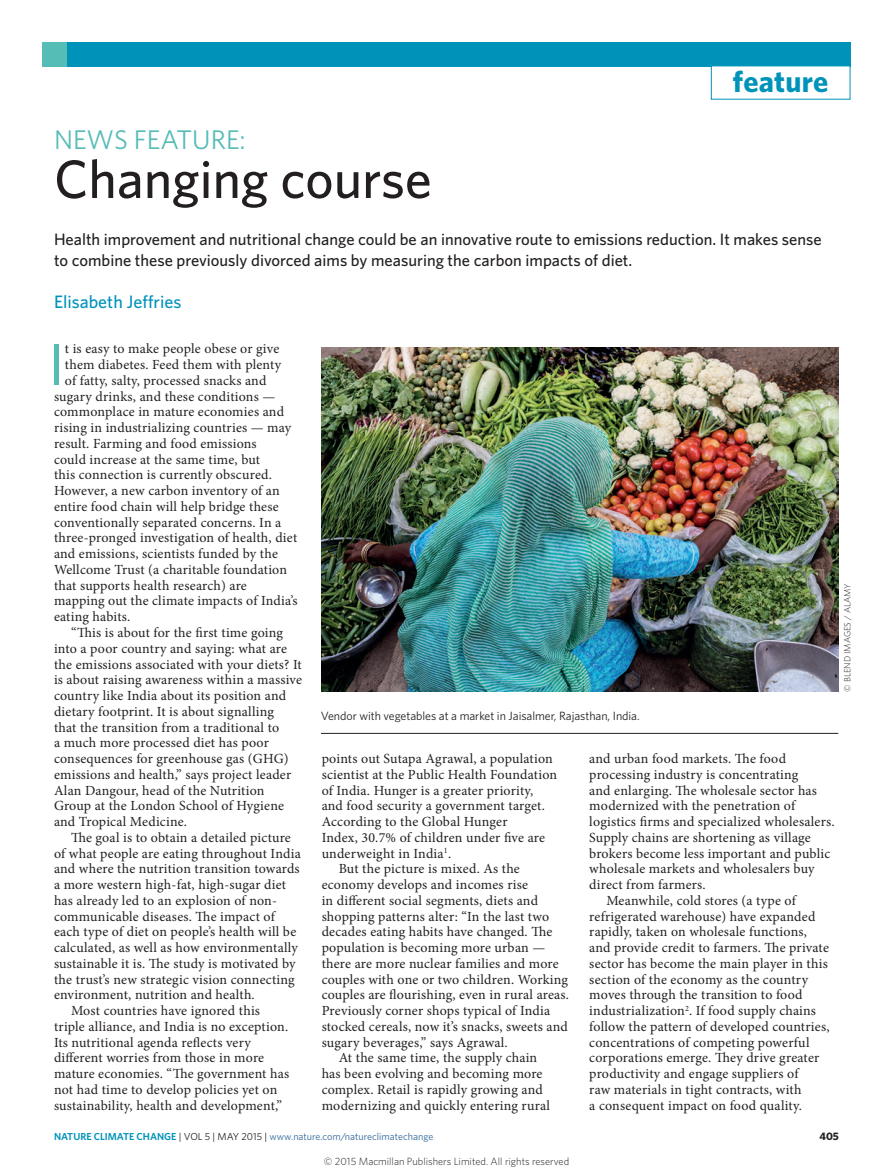
<style>
.page{position:relative;width:893px;height:1174px;background:#fff}
.page>*{position:absolute;margin:0;border:0;box-sizing:border-box;transform-origin:0 0}
.Body_first_w_drop_c{font:59.25px "Whitney";color:#56bcb6}
.Title{font:500 54px "Whitney";color:#231f20}
.t1{font:700 30px "Whitney";letter-spacing:.01em;color:#0093ba}
.Subsection{font:27px "Whitney";color:#56bcb6}
.Author{font:500 18px "Whitney";color:#0093ba}
.Standfirst{font:500 16.5px/21px "Whitney";color:#231f20}
.Body_text{font:13.95px/15.8px "Minion Pro";letter-spacing:.015em;color:#231f20}
.Body_first_w_drop_c-2{font:13.95px "Minion Pro";letter-spacing:.015em;color:#231f20}
.Figure_caption{font:12px "Whitney";letter-spacing:-.005em;color:#231f20}
.t2{font:700 10.8px "Whitney";color:#231f20}
.t3{font:300 10.5px "Whitney";color:#231f20}
.t4{font:10.2px "Whitney";color:#30679b}
.Picture_credit{font:300 9px "Whitney";color:#231f20}
.s1{font-weight:600;color:#0093ba}
.s2{color:#231f20}
</style>
<div class="page">
<div style="left:43px;top:43px;width:807px;height:24px;background:#0093ba"></div>
<div style="left:43px;top:43px;width:24px;height:24px;background:#56bcb6"></div>
<img style="left:322px;top:347px;width:516px;height:345px">
<hr style="left:321px;top:733px;width:517px;height:1px;background:#231f20">
<h3 class="t1" style="left:733px;top:62px;width:97px">feature</h3>
<p class="Subsection" style="left:54px;top:122px;width:193px">NEWS FEATURE:</p>
<p class="Title" style="left:54px;top:143px;width:379px">Changing course</p>
<p class="Standfirst" style="left:54px;top:228px;width:769px">Health improvement and nutritional change could be an innovative route to emissions reduction. It makes sense to combine these previously divorced aims by measuring the carbon impacts of diet.</p>
<p class="Author" style="left:54px;top:290px;width:129px">Elisabeth Jeffries</p>
<p class="Body_first_w_drop_c" style="left:48px;top:325px;width:17px">I</p>
<p class="Body_first_w_drop_c-2" style="left:65px;top:339px;width:216px">t is easy to make people obese or give</p>
<p class="Body_first_w_drop_c-2" style="left:65px;top:355px;width:218px">them diabetes. Feed them with plenty</p>
<p class="Body_first_w_drop_c-2" style="left:65px;top:371px;width:203px">of fatty, salty, processed snacks and</p>
<p class="Body_first_w_drop_c-2" style="left:54px;top:387px;width:223px">sugary drinks, and these conditions —</p>
<p class="Body_first_w_drop_c-2" style="left:54px;top:402px;width:232px">commonplace in mature economies and</p>
<p class="Body_first_w_drop_c-2" style="left:54px;top:418px;width:239px">rising in industrializing countries — may</p>
<p class="Body_first_w_drop_c-2" style="left:54px;top:434px;width:204px">result. Farming and food emissions</p>
<p class="Body_first_w_drop_c-2" style="left:54px;top:450px;width:208px">could increase at the same time, but</p>
<p class="Body_first_w_drop_c-2" style="left:54px;top:465px;width:219px">this connection is currently obscured.</p>
<p class="Body_first_w_drop_c-2" style="left:54px;top:481px;width:227px">However, a new carbon inventory of an</p>
<p class="Body_first_w_drop_c-2" style="left:54px;top:497px;width:226px">entire food chain will help bridge these</p>
<p class="Body_first_w_drop_c-2" style="left:54px;top:513px;width:229px">conventionally separated concerns. In a</p>
<p class="Body_first_w_drop_c-2" style="left:54px;top:528px;width:245px">three-pronged investigation of health, diet</p>
<p class="Body_first_w_drop_c-2" style="left:54px;top:544px;width:225px">and emissions, scientists funded by the</p>
<p class="Body_first_w_drop_c-2" style="left:54px;top:560px;width:235px">Wellcome Trust (a charitable foundation</p>
<p class="Body_first_w_drop_c-2" style="left:54px;top:576px;width:194px">that supports health research) are</p>
<p class="Body_first_w_drop_c-2" style="left:54px;top:591px;width:245px">mapping out the climate impacts of India’s</p>
<p class="Body_first_w_drop_c-2" style="left:54px;top:607px;width:78px">eating habits.</p>
<p class="Body_text" style="left:54px;top:624px;width:250px;text-indent:17px">“This is about for the first time going into a poor country and saying: what are the emissions associated with your diets? It is about raising awareness within a massive country like India about its position and dietary footprint. It is about signalling<br>that the transition from a traditional to<br>a much more processed diet has poor consequences for greenhouse gas (GHG) emissions and health,” says project leader Alan Dangour, head of the Nutrition Group at the London School of Hygiene and Tropical Medicine.</p>
<p class="Body_text" style="left:54px;top:829px;width:248px;text-indent:17px">The goal is to obtain a detailed picture of what people are eating throughout India and where the nutrition transition towards a more western high-fat, high-sugar diet has already led to an explosion of non&shy;communicable diseases. The impact of each type of diet on people’s health will be calculated, as well as how environmentally sustainable it is. The study is motivated by the trust’s new strategic vision connecting environment, nutrition and health.</p>
<p class="Body_text" style="left:54px;top:1002px;width:237px;text-indent:17px">Most countries have ignored this triple alliance, and India is no exception.<br>Its nutritional agenda reflects very different worries from those in more mature economies. “The government has not had time to develop policies yet on sustainability, health and development,”</p>
<p class="Figure_caption" style="left:321px;top:708px;width:320px">Vendor with vegetables at a market in Jaisalmer, Rajasthan, India.</p>
<p class="Body_text" style="left:589px;top:750px;width:247px">and urban food markets. The food processing industry is concentrating<br>and enlarging. The wholesale sector has modernized with the penetration of logistics firms and specialized wholesalers.<br>Supply chains are shortening as village brokers become less important and public wholesale markets and wholesalers buy direct from farmers.</p>
<p class="Body_text" style="left:589px;top:892px;width:242px;text-indent:17px">Meanwhile, cold stores (a type of refrigerated warehouse) have expanded rapidly, taken on wholesale functions, and provide credit to farmers. The private sector has become the main player in this section of the economy as the country moves through the transition to food industrialization<sup>2</sup>. If food supply chains follow the pattern of developed countries, concentrations of competing powerful corporations emerge. They drive greater productivity and engage suppliers of<br>raw materials in tight contracts, with<br>a consequent impact on food quality.</p>
<p class="Body_text" style="left:322px;top:750px;width:237px">points out Sutapa Agrawal, a population scientist at the Public Health Foundation of India. Hunger is a greater priority, and food security a government target.<br>According to the Global Hunger<br>Index, 30.7% of children under five are underweight in India<sup>1</sup>.</p>
<p class="Body_text" style="left:322px;top:861px;width:249px;text-indent:17px">But the picture is mixed. As the economy develops and incomes rise<br>in different social segments, diets and shopping patterns alter: “In the last two decades eating habits have changed. The population is becoming more urban — there are more nuclear families and more couples with one or two children. Working couples are flourishing, even in rural areas.<br>Previously corner shops typical of India stocked cereals, now it’s snacks, sweets and sugary beverages,” says Agrawal.</p>
<p class="Body_text" style="left:322px;top:1050px;width:230px;text-align:center">At the same time, the supply chain<br>has been evolving and becoming more complex. Retail is rapidly growing and modernizing and quickly entering rural</p>
<p class="Picture_credit" style="left:841px;top:692px;width:110px;rotate:-90deg">© BLEND IMAGES / ALAMY</p>
<p class="t4" style="left:54px;top:1129px;width:381px"><span class="s1">NATURE CLIMATE CHANGE</span> <span class="s2">| VOL 5 | MAY 2015 |</span> www.nature.com/natureclimatechange</p>
<p class="t2" style="left:819px;top:1129px;width:21px">405</p>
<p class="t3" style="left:324px;top:1154px;width:247px">© 2015 Macmillan Publishers Limited. All rights reserved</p>
</div>
